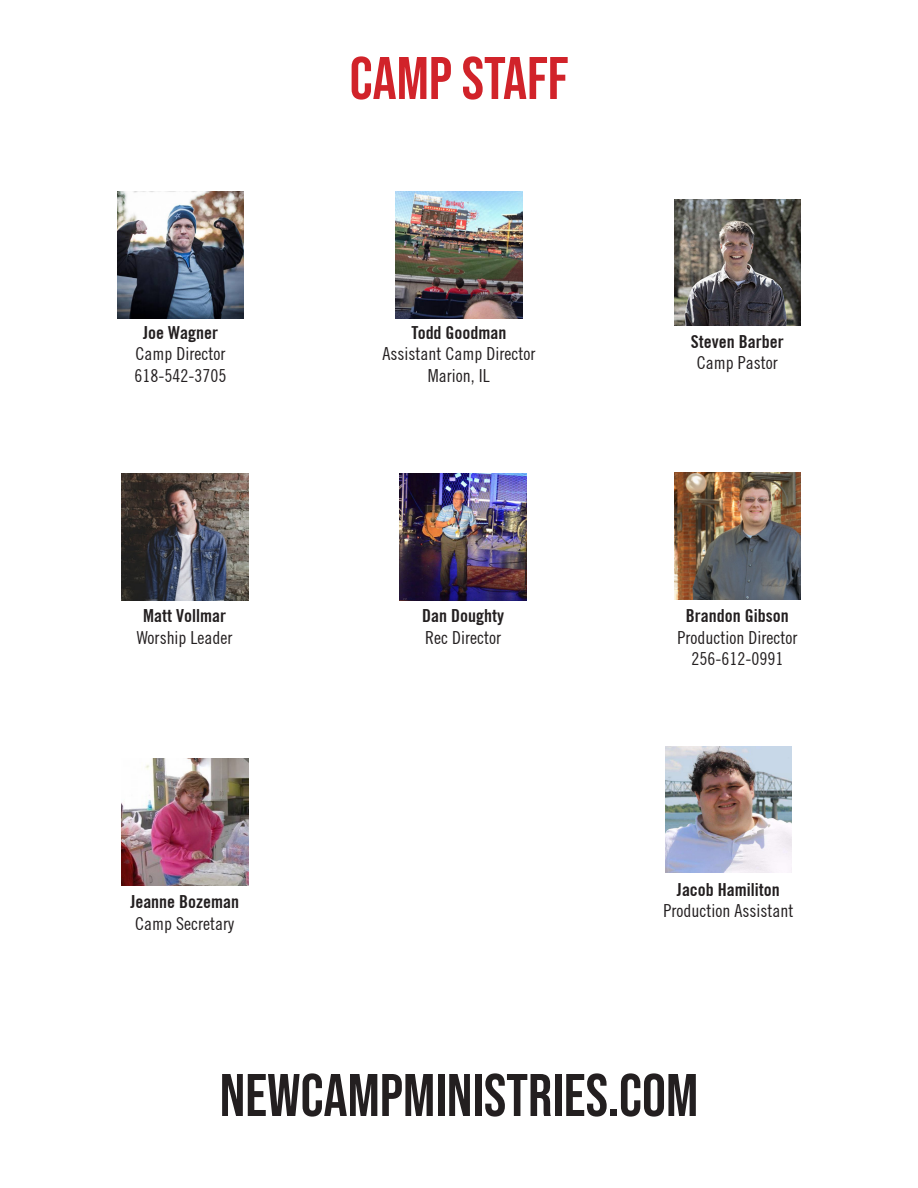
<style>
.page{position:relative;width:918px;height:1188px;background:#fff}
.page>*{position:absolute;margin:0;border:0;box-sizing:border-box;transform-origin:0 0}
.t1{font:60px "Bebas Neue";color:#231f20}
.t2{font:60px "Bebas Neue";color:#d1232a}
.t3{font:condensed 18px "Trade Gothic No.18";color:#231f20}
.t4{font:700 condensed 18px "Trade Gothic No.20";color:#231f20}
</style>
<div class="page">
<img style="left:117px;top:192px;width:127px;height:126px">
<img style="left:396px;top:192px;width:126px;height:126px">
<img style="left:400px;top:474px;width:126px;height:126px">
<img style="left:122px;top:759px;width:126px;height:126px">
<img style="left:674px;top:473px;width:127px;height:126px">
<img style="left:674px;top:199px;width:127px;height:127px">
<img style="left:122px;top:474px;width:126px;height:126px">
<img style="left:665px;top:746px;width:127px;height:127px">
<p class="t4" style="left:143px;top:321px;width:76px">Joe Wagner</p>
<p class="t3" style="left:136px;top:343px;width:91px">Camp Director</p>
<p class="t3" style="left:135px;top:365px;width:93px">618-542-3705</p>
<p class="t4" style="left:143px;top:605px;width:84px">Matt Vollmar</p>
<p class="t3" style="left:137px;top:627px;width:97px">Worship Leader</p>
<p class="t4" style="left:130px;top:891px;width:110px">Jeanne Bozeman</p>
<p class="t3" style="left:135px;top:913px;width:100px">Camp Secretary</p>
<p class="t2" style="left:350px;top:44px;width:220px">CAMP STAFF</p>
<p class="t4" style="left:411px;top:321px;width:97px">Todd Goodman</p>
<p class="t3" style="left:382px;top:343px;width:154px">Assistant Camp Director</p>
<p class="t3" style="left:428px;top:365px;width:63px">Marion, IL</p>
<p class="t4" style="left:422px;top:605px;width:83px">Dan Doughty</p>
<p class="t3" style="left:425px;top:627px;width:78px">Rec Director</p>
<p class="t4" style="left:691px;top:330px;width:94px">Steven Barber</p>
<p class="t3" style="left:697px;top:352px;width:82px">Camp Pastor</p>
<p class="t4" style="left:686px;top:605px;width:104px">Brandon Gibson</p>
<p class="t3" style="left:677px;top:627px;width:121px">Production Director</p>
<p class="t3" style="left:691px;top:648px;width:93px">256-612-0991</p>
<p class="t4" style="left:677px;top:878px;width:104px">Jacob Hamiliton</p>
<p class="t3" style="left:663px;top:900px;width:131px">Production Assistant</p>
<p class="t1" style="left:220px;top:1061px;width:480px">NEWCAMPMINISTRIES.COM</p>
</div>
